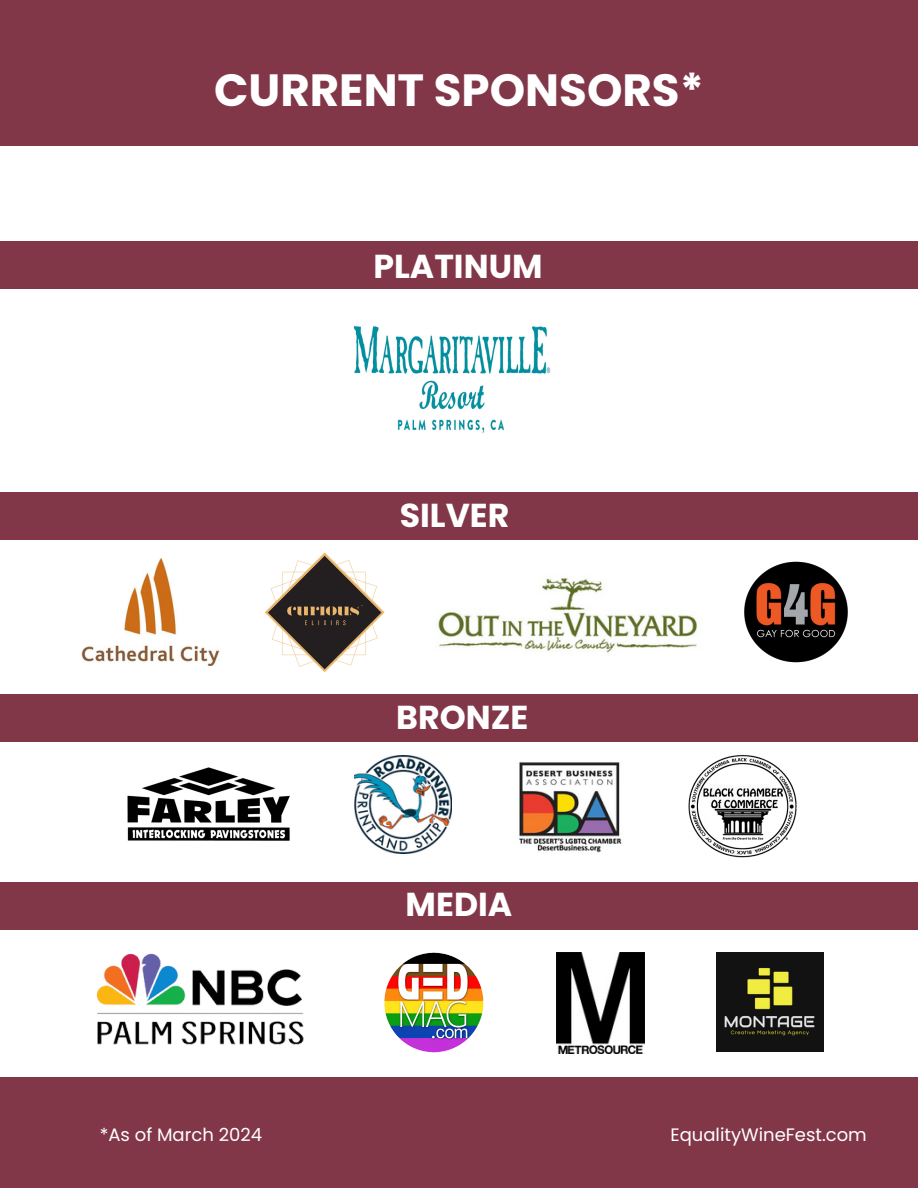
<style>
.page{position:relative;width:918px;height:1188px;background:#fff}
.page>*{position:absolute;margin:0;border:0;box-sizing:border-box;transform-origin:0 0}
.t1{font:700 45.15px "Poppins";color:#fff}
.t2{font:700 33.15px "Poppins";color:#fff}
.t3{font:18px "Poppins";color:#fff}
</style>
<div class="page">
<div style="left:0;top:1078px;width:918px;height:110px;background:#823749"></div>
<div style="left:0;top:0;width:918px;height:145px;background:#823749"></div>
<div style="left:0;top:492px;width:918px;height:48px;background:#823749"></div>
<div style="left:0;top:694px;width:918px;height:48px;background:#823749"></div>
<div style="left:0;top:882px;width:918px;height:48px;background:#823749"></div>
<img style="left:96px;top:953px;width:208px;height:92px">
<img style="left:557px;top:953px;width:87px;height:101px">
<img style="left:384px;top:952px;width:100px;height:101px">
<img style="left:519px;top:762px;width:103px;height:91px">
<img style="left:354px;top:756px;width:97px;height:98px">
<img style="left:688px;top:754px;width:109px;height:104px">
<img style="left:438px;top:577px;width:259px;height:76px">
<img style="left:744px;top:561px;width:104px;height:102px">
<img style="left:127px;top:767px;width:163px;height:74px">
<img style="left:81px;top:558px;width:139px;height:107px">
<img style="left:716px;top:953px;width:107px;height:99px">
<div style="left:0;top:241px;width:918px;height:48px;background:#823749"></div>
<img style="left:353px;top:325px;width:198px;height:108px">
<img style="left:265px;top:552px;width:120px;height:120px">
<h2 class="t1" style="left:214px;top:59px;width:491px">CURRENT SPONSORS*</h2>
<p class="t2" style="left:373px;top:244px;width:171px">PLATINUM</p>
<p class="t2" style="left:400px;top:492px;width:111px">SILVER</p>
<p class="t2" style="left:396px;top:694px;width:134px">BRONZE</p>
<p class="t2" style="left:406px;top:881px;width:108px">MEDIA</p>
<p class="t3" style="left:100px;top:1122px;width:164px">*As of March 2024</p>
<p class="t3" style="left:671px;top:1122px;width:198px">EqualityWineFest.com</p>
</div>
